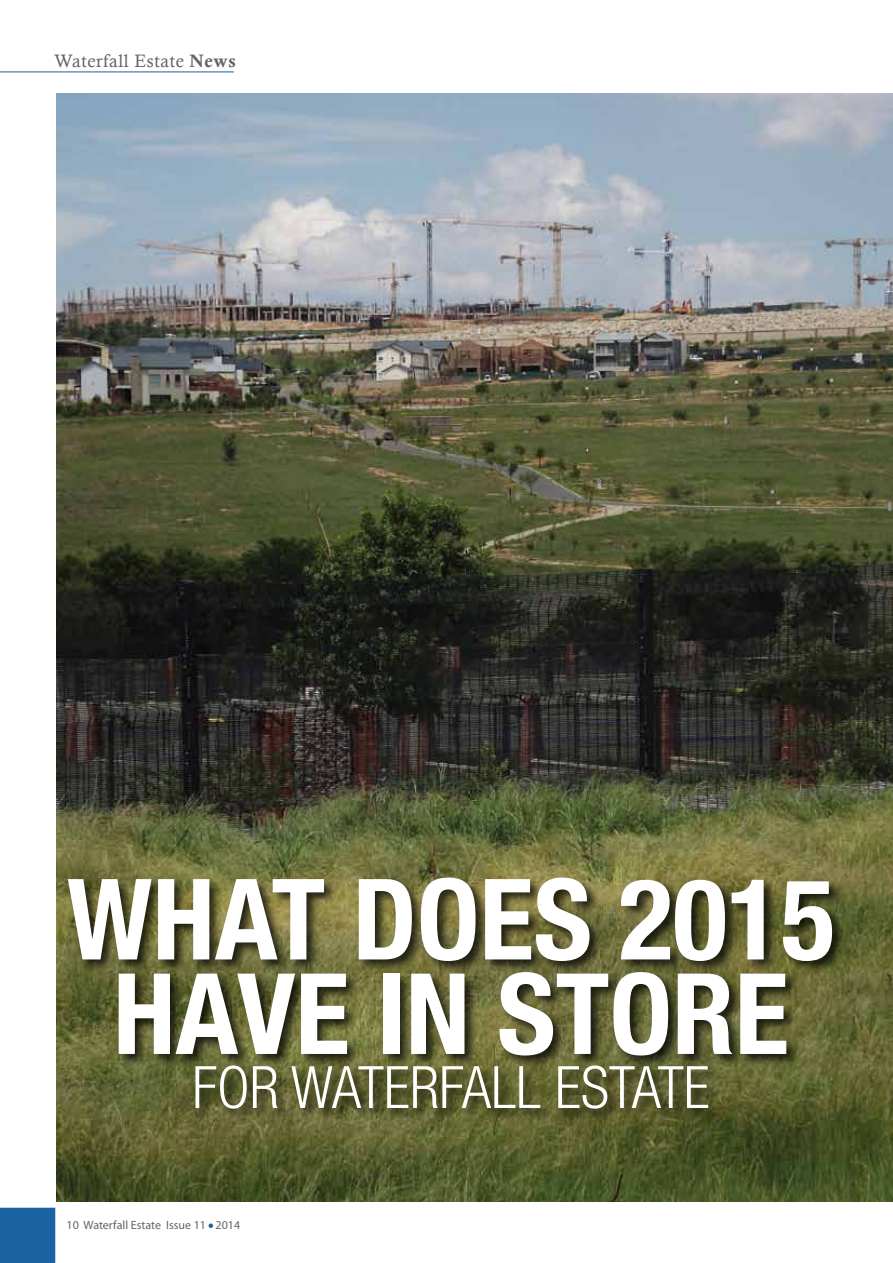
<style>
.page{position:relative;width:893px;height:1263px;background:#fff}
.page>*{position:absolute;margin:0;border:0;box-sizing:border-box;transform-origin:0 0}
.t1{font:700 condensed 112.5px/94.5px "Helvetica Neue";color:#fff;text-align:center}
.t2{font:300 condensed 58.5px "Helvetica Neue";color:#fff}
.t3{font:18px "Calisto";letter-spacing:.03em;color:#636466}
.t4{font:12px "Myriad Pro";color:#636466}
.s1{font-family:"Calis MT Bol"}
</style>
<div class="page">
<svg style="left:209px;top:1223px;width:4px;height:5px"></svg>
<hr style="left:0;top:72px;width:234px;height:1px;background:#1963a2">
<div style="left:0;top:1208px;width:55px;height:55px;background:#1963a2"></div>
<img style="left:57px;top:94px;width:836px;height:1107px">
<div style="left:66px;top:875px;width:780px;height:247px;background:#000;opacity:.75"></div>
<h3 class="t3" style="left:54px;top:50px;width:183px">Waterfall Estate <span class="s1">News</span></h3>
<h1 class="t1" style="left:67px;top:871px;width:770px">WHAT DOES 2015<br>HAVE IN STORE</h1>
<h2 class="t2" style="left:192px;top:1054px;width:519px">FOR WATERFALL ESTATE</h2>
<p class="t4" style="left:67px;top:1218px;width:175px">10 Waterfall Estate Issue 11 2014</p>
</div>
